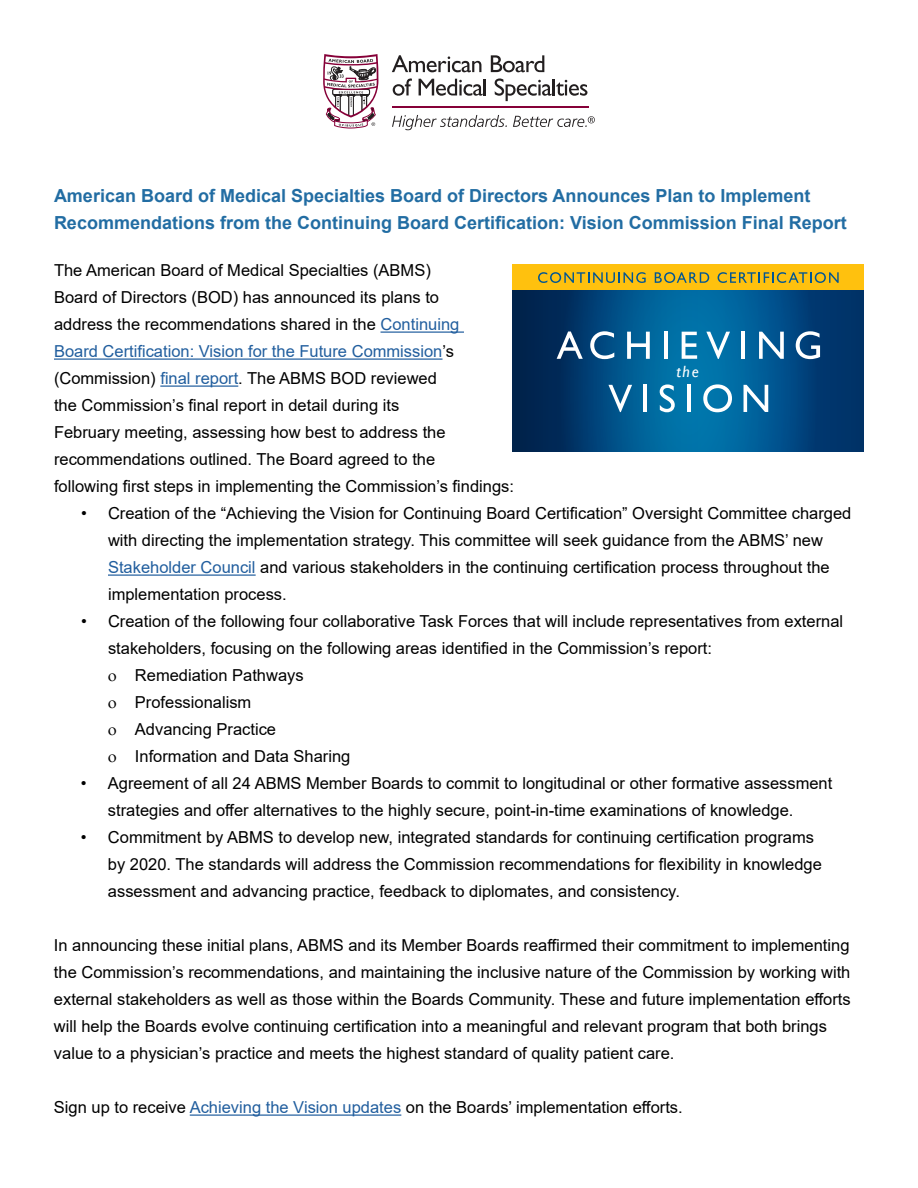
<style>
.page{position:relative;width:918px;height:1188px;background:#fff}
.page>*{position:absolute;margin:0;border:0;box-sizing:border-box;transform-origin:0 0}
.t1{font:700 18px/27px "Arial";color:#226da3}
.t2{font:16.5px/27px "Arial";color:#000}
.t3{font:italic 16.35px "Gill Sans";color:#fff}
.s1{color:#215e9e}
</style>
<div class="page">
<hr style="left:381px;top:331px;width:83px;height:2px;background:#215e9e">
<hr style="left:54px;top:358px;width:389px;height:2px;background:#215e9e">
<hr style="left:160px;top:385px;width:78px;height:2px;background:#215e9e">
<hr style="left:108px;top:574px;width:148px;height:2px;background:#215e9e">
<hr style="left:190px;top:1114px;width:211px;height:2px;background:#215e9e">
<svg style="left:392px;top:115px;width:115px;height:15px"></svg>
<svg style="left:392px;top:55px;width:89px;height:17px"></svg>
<svg style="left:491px;top:55px;width:53px;height:17px"></svg>
<svg style="left:393px;top:78px;width:19px;height:18px"></svg>
<svg style="left:419px;top:79px;width:67px;height:17px"></svg>
<svg style="left:495px;top:78px;width:92px;height:23px"></svg>
<svg style="left:323px;top:54px;width:55px;height:75px"></svg>
<hr style="left:392px;top:106px;width:196px;height:1px;background:#860038">
<svg style="left:513px;top:116px;width:82px;height:11px"></svg>
<svg style="left:513px;top:290px;width:351px;height:162px;background:#004b80"></svg>
<div style="left:513px;top:265px;width:351px;height:25px;background:#ffc10e"></div>
<svg style="left:538px;top:272px;width:108px;height:11px"></svg>
<svg style="left:655px;top:272px;width:54px;height:11px"></svg>
<svg style="left:718px;top:272px;width:121px;height:11px"></svg>
<svg style="left:557px;top:332px;width:26px;height:27px"></svg>
<svg style="left:590px;top:331px;width:24px;height:28px"></svg>
<svg style="left:627px;top:332px;width:23px;height:27px"></svg>
<hr style="left:664px;top:332px;width:4px;height:27px;background:#fff">
<svg style="left:682px;top:332px;width:15px;height:27px"></svg>
<svg style="left:706px;top:332px;width:24px;height:27px"></svg>
<hr style="left:741px;top:332px;width:4px;height:27px;background:#fff">
<svg style="left:759px;top:332px;width:25px;height:27px"></svg>
<svg style="left:796px;top:331px;width:24px;height:28px"></svg>
<svg style="left:608px;top:385px;width:24px;height:27px"></svg>
<hr style="left:643px;top:385px;width:4px;height:27px;background:#fff">
<svg style="left:660px;top:384px;width:15px;height:28px"></svg>
<hr style="left:687px;top:385px;width:4px;height:27px;background:#fff">
<svg style="left:703px;top:384px;width:29px;height:28px"></svg>
<svg style="left:744px;top:385px;width:24px;height:27px"></svg>
<p class="t1" style="left:54px;top:182px;width:794px">American Board of Medical Specialties Board of Directors Announces Plan to Implement<br>Recommendations from the Continuing Board Certification: Vision Commission Final Report</p>
<p class="t2" style="left:54px;top:257px;width:462px">The American Board of Medical Specialties (ABMS)<br>Board of Directors (BOD) has announced its plans to<br>address the recommendations shared in the <span class="s1">Continuing<br>Board Certification: Vision for the Future Commission</span>’s (Commission) <span class="s1">final report</span>. The ABMS BOD reviewed<br>the Commission’s final report in detail during its<br>February meeting, assessing how best to address the recommendations outlined. The Board agreed to the<br>following first steps in implementing the Commission’s findings:</p>
<p class="t2" style="left:108px;top:500px;width:745px;text-indent:-27px">• Creation of the “Achieving the Vision for Continuing Board Certification” Oversight Committee charged with directing the implementation strategy. This committee will seek guidance from the ABMS’ new <span class="s1">Stakeholder Council</span> and various stakeholders in the continuing certification process throughout the implementation process.</p>
<p class="t2" style="left:81px;top:608px;width:764px">• Creation of the following four collaborative Task Forces that will include representatives from external</p>
<p class="t2" style="left:108px;top:635px;width:606px">stakeholders, focusing on the following areas identified in the Commission’s report:</p>
<p class="t2" style="left:135px;top:662px;width:170px">Remediation Pathways</p>
<p class="t2" style="left:135px;top:689px;width:118px">Professionalism</p>
<p class="t2" style="left:135px;top:716px;width:143px">Advancing Practice</p>
<p class="t2" style="left:135px;top:743px;width:217px">Information and Data Sharing</p>
<p class="t2" style="left:108px;top:770px;width:726px;text-indent:-27px">• Agreement of all 24 ABMS Member Boards to commit to longitudinal or other formative assessment strategies and offer alternatives to the highly secure, point-in-time examinations of knowledge.</p>
<p class="t2" style="left:108px;top:824px;width:716px;text-indent:-27px">• Commitment by ABMS to develop new, integrated standards for continuing certification programs by 2020. The standards will address the Commission recommendations for flexibility in knowledge assessment and advancing practice, feedback to diplomates, and consistency.</p>
<p class="t2" style="left:54px;top:932px;width:798px">In announcing these initial plans, ABMS and its Member Boards reaffirmed their commitment to implementing the Commission’s recommendations, and maintaining the inclusive nature of the Commission by working with external stakeholders as well as those within the Boards Community. These and future implementation efforts will help the Boards evolve continuing certification into a meaningful and relevant program that both brings value to a physician’s practice and meets the highest standard of quality patient care.</p>
<p class="t2" style="left:54px;top:1094px;width:630px">Sign up to receive <span class="s1">Achieving the Vision updates</span> on the Boards’ implementation efforts.</p>
<p class="t3" style="left:676px;top:361px;width:24px">the</p>
</div>
